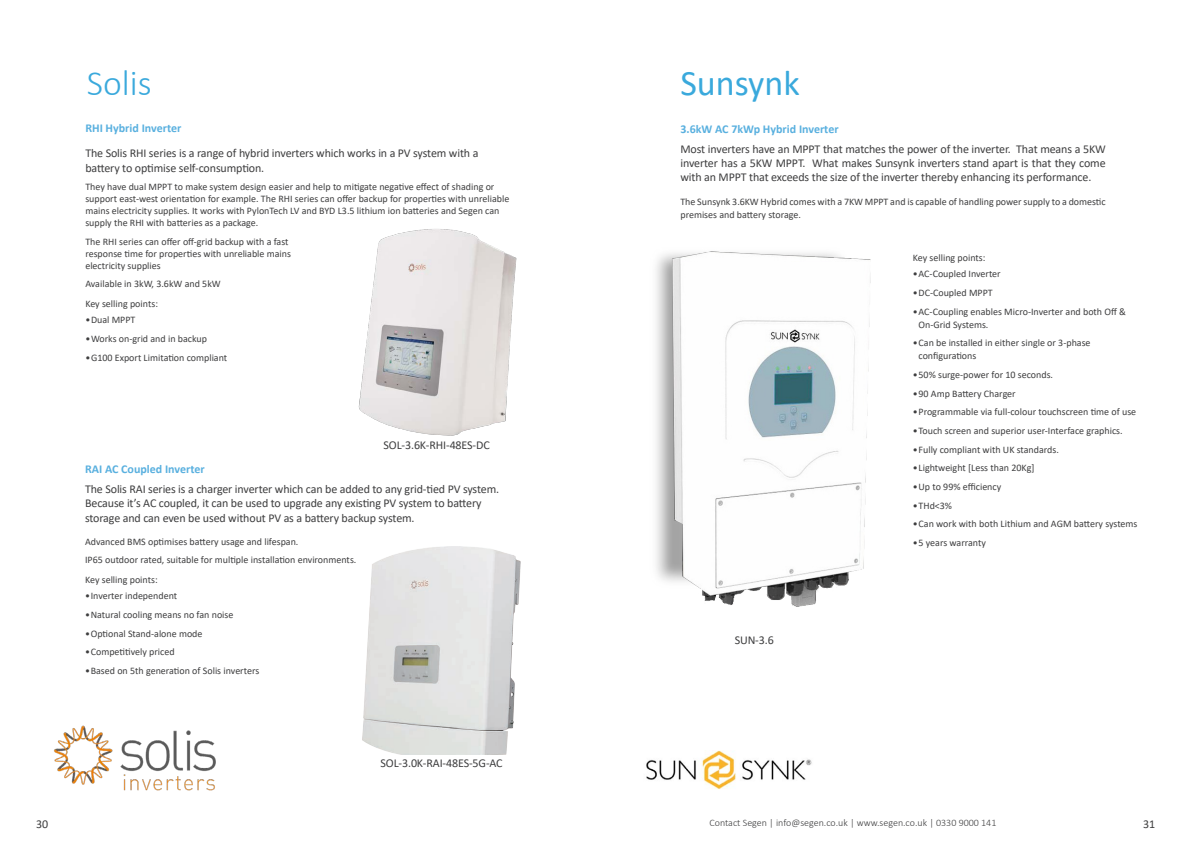
<style>
.page{position:relative;width:1191px;height:842px;background:#fff}
.page>*{position:absolute;margin:0;border:0;box-sizing:border-box;transform-origin:0 0}
.Subtitle{font:36px "Calibri";color:#3aa9dc}
.Subtitle-2{font:300 36px "Calibri";color:#3aa9dc}
.Intro_copy{font:12px/14.4px "Calibri";letter-spacing:-.01em;color:#3e3e3f}
.Subtitle_2{font:12px/14.4px "Calibri";letter-spacing:-.01em;color:#3e3e3f}
.Subtitle_2-2{font:700 12px "Calibri";color:#59b0df}
.Body_copy{font:10px/12px "Calibri";color:#3e3e3f}
.t1{font:300 10px "Calibri";color:#3e3e3f}
.Before_bullet{font:10px "Calibri";color:#3e3e3f}
</style>
<div class="page">
<img style="left:54px;top:726px;width:162px;height:65px">
<img style="left:358px;top:229px;width:159px;height:207px">
<img style="left:362px;top:546px;width:159px;height:209px">
<img style="left:646px;top:750px;width:166px;height:39px">
<img style="left:656px;top:251px;width:215px;height:356px">
<p class="Subtitle-2" style="left:87px;top:61px;width:66px">Solis</p>
<p class="Subtitle_2-2" style="left:85px;top:119px;width:97px">RHI Hybrid Inverter</p>
<p class="Subtitle_2" style="left:85px;top:146px;width:394px">The Solis RHI series is a range of hybrid inverters which works in a PV system with a battery to optimise self-consumption.</p>
<p class="Body_copy" style="left:85px;top:180px;width:425px">They have dual MPPT to make system design easier and help to mitigate negative effect of shading or support east-west orientation for example. The RHI series can offer backup for properties with unreliable mains electricity supplies. It works with PylonTech LV and BYD L3.5 lithium ion batteries and Segen can supply the RHI with batteries as a package.</p>
<p class="Body_copy" style="left:85px;top:236px;width:207px">The RHI series can offer off-grid backup with a fast response time for properties with unreliable mains electricity supplies</p>
<p class="Body_copy" style="left:85px;top:277px;width:137px">Available in 3kW, 3.6kW and 5kW</p>
<p class="Before_bullet" style="left:85px;top:297px;width:74px">Key selling points:</p>
<p class="Body_copy" style="left:85px;top:314px;width:52px">•Dual MPPT</p>
<p class="Body_copy" style="left:85px;top:332px;width:123px">•Works on-grid and in backup</p>
<p class="Body_copy" style="left:85px;top:351px;width:143px">•G100 Export Limitation compliant</p>
<p class="Intro_copy" style="left:383px;top:438px;width:108px">SOL-3.6K-RHI-48ES-DC</p>
<p class="Subtitle_2-2" style="left:85px;top:460px;width:121px">RAI AC Coupled Inverter</p>
<p class="Intro_copy" style="left:85px;top:482px;width:415px">The Solis RAI series is a charger inverter which can be added to any grid-tied PV system.<br>Because it’s AC coupled, it can be used to upgrade any existing PV system to battery storage and can even be used without PV as a battery backup system.</p>
<p class="Body_copy" style="left:85px;top:536px;width:215px">Advanced BMS optimises battery usage and lifespan.</p>
<p class="Body_copy" style="left:85px;top:553px;width:273px">IP65 outdoor rated, suitable for multiple installation environments.</p>
<p class="Before_bullet" style="left:85px;top:573px;width:74px">Key selling points:</p>
<p class="Body_copy" style="left:85px;top:590px;width:94px">•Inverter independent</p>
<p class="Body_copy" style="left:85px;top:608px;width:150px">•Natural cooling means no fan noise</p>
<p class="Body_copy" style="left:85px;top:627px;width:119px">•Optional Stand-alone mode</p>
<p class="Body_copy" style="left:85px;top:646px;width:91px">•Competitively priced</p>
<p class="Body_copy" style="left:85px;top:664px;width:176px">•Based on 5th generation of Solis inverters</p>
<p class="Intro_copy" style="left:380px;top:756px;width:124px">SOL-3.0K-RAI-48ES-5G-AC</p>
<p class="Subtitle" style="left:680px;top:58px;width:121px">Sunsynk</p>
<p class="Subtitle_2-2" style="left:680px;top:120px;width:160px">3.6kW AC 7kWp Hybrid Inverter</p>
<p class="Intro_copy" style="left:680px;top:141px;width:427px;text-align:justify">Most inverters have an MPPT that matches the power of the inverter. That means a 5KW inverter has a 5KW MPPT. What makes Sunsynk inverters stand apart is that they come with an MPPT that exceeds the size of the inverter thereby enhancing its performance.</p>
<p class="Body_copy" style="left:680px;top:195px;width:427px;line-height:13px">The Sunsynk 3.6KW Hybrid comes with a 7KW MPPT and is capable of handling power supply to a domestic premises and battery storage.</p>
<p class="Before_bullet" style="left:913px;top:251px;width:74px">Key selling points:</p>
<p class="Body_copy" style="left:913px;top:268px;width:89px">•AC-Coupled Inverter</p>
<p class="Body_copy" style="left:913px;top:286px;width:81px">•DC-Coupled MPPT</p>
<p class="Body_copy" style="left:918px;top:305px;width:209px;line-height:13px;text-indent:-6px">•AC-Coupling enables Micro-Inverter and both Off &amp;<br>On-Grid Systems.</p>
<p class="Body_copy" style="left:918px;top:336px;width:173px;line-height:13px;text-indent:-6px">•Can be installed in either single or 3-phase configurations</p>
<p class="Body_copy" style="left:913px;top:368px;width:142px">•50% surge-power for 10 seconds.</p>
<p class="Body_copy" style="left:913px;top:387px;width:104px">•90 Amp Battery Charger</p>
<p class="Body_copy" style="left:913px;top:406px;width:225px">•Programmable via full-colour touchscreen time of use</p>
<p class="Body_copy" style="left:913px;top:424px;width:211px">•Touch screen and superior user-Interface graphics.</p>
<p class="Body_copy" style="left:913px;top:443px;width:148px">•Fully compliant with UK standards.</p>
<p class="Body_copy" style="left:913px;top:462px;width:123px">•Lightweight [Less than 20Kg]</p>
<p class="Body_copy" style="left:913px;top:480px;width:90px">•Up to 99% efficiency</p>
<p class="Body_copy" style="left:913px;top:499px;width:41px">•THd&lt;3%</p>
<p class="Body_copy" style="left:913px;top:518px;width:226px">•Can work with both Lithium and AGM battery systems</p>
<p class="Body_copy" style="left:913px;top:536px;width:75px">•5 years warranty</p>
<p class="Intro_copy" style="left:734px;top:632px;width:41px">SUN-3.6</p>
<p class="Intro_copy" style="left:36px;top:817px;width:14px">30</p>
<p class="t1" style="left:709px;top:816px;width:288px">Contact Segen | info@segen.co.uk | www.segen.co.uk | 0330 9000 141</p>
<p class="Intro_copy" style="left:1143px;top:817px;width:14px">31</p>
</div>
